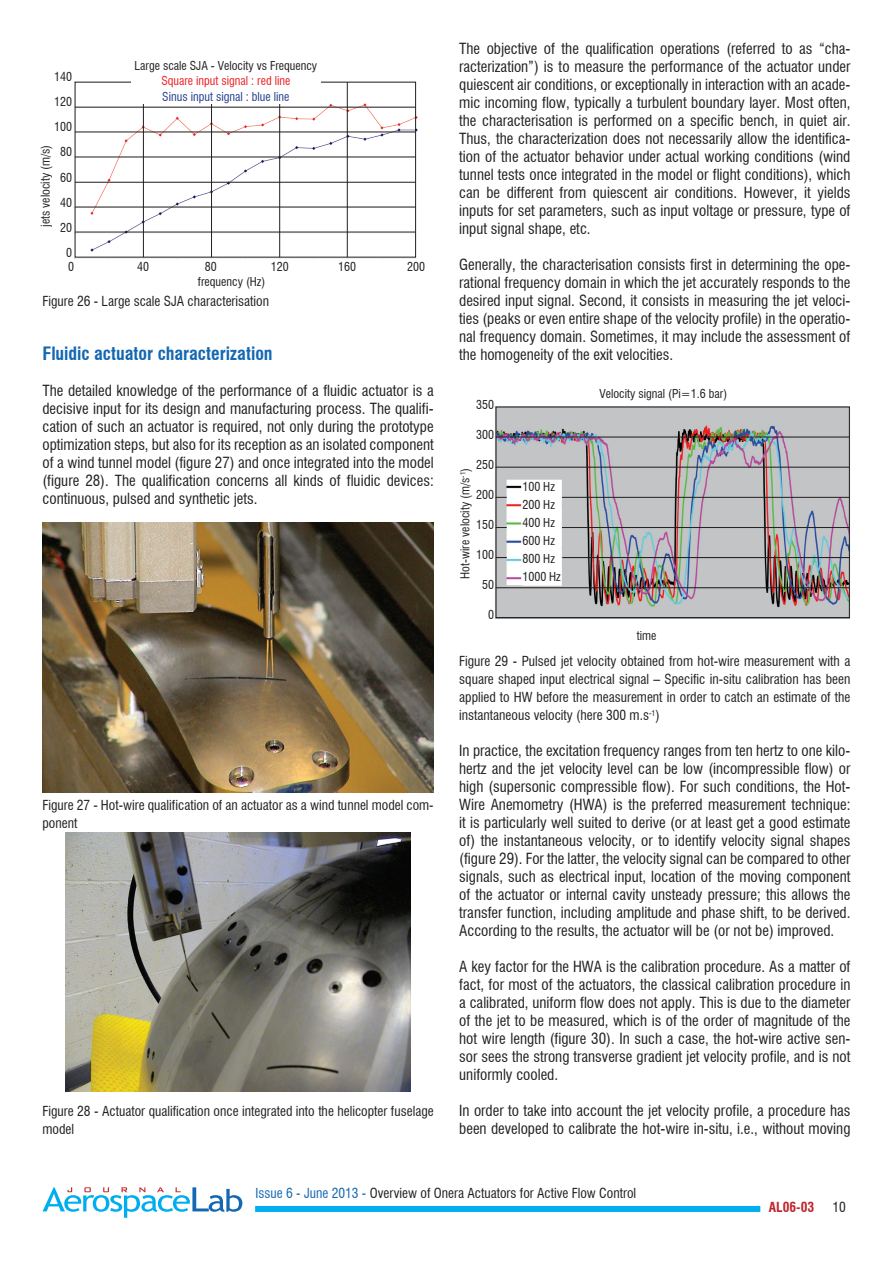
<style>
.page{position:relative;width:893px;height:1263px;background:#fff}
.page>*{position:absolute;margin:0;border:0;box-sizing:border-box;transform-origin:0 0}
.t1{font:700 condensed 18px "Swiss 721 BT";color:#1468b3}
.t2{font:condensed 15px/18px "Swiss 721 BT";color:#231f20;text-align:justify}
.t3{font:condensed 13.5px/18px "Swiss 721 BT";color:#231f20}
.t4{font:700 condensed 13.5px "Swiss 721 BT";color:#c0262d}
.t5{font:condensed 12px/25.2px "Swiss 721 BT";color:#231f20;text-align:right}
.t6{font:condensed 12px "Swiss 721 BT";color:#ee1f23}
.t7{font:condensed 12px "Swiss 721 BT";color:#253f8e}
.s1{color:#1468b3}
</style>
<div class="page">
<div style="left:255px;top:1206px;width:505px;height:6px;background:#00aeef"></div>
<svg style="left:43px;top:1187px;width:199px;height:31px"></svg>
<img style="left:73px;top:81px;width:345px;height:179px">
<hr style="left:75px;top:132px;width:341px;height:1px;background:#231f20">
<hr style="left:75px;top:157px;width:341px;height:1px;background:#231f20">
<hr style="left:75px;top:182px;width:341px;height:1px;background:#231f20">
<hr style="left:75px;top:207px;width:341px;height:1px;background:#231f20">
<hr style="left:75px;top:232px;width:341px;height:1px;background:#231f20">
<hr style="left:75px;top:107px;width:341px;height:1px;background:#231f20">
<hr style="left:143px;top:82px;width:1px;height:175px;background:#231f20">
<hr style="left:211px;top:82px;width:1px;height:175px;background:#231f20">
<hr style="left:279px;top:82px;width:1px;height:175px;background:#231f20">
<hr style="left:347px;top:82px;width:1px;height:175px;background:#231f20">
<img style="left:43px;top:522px;width:391px;height:270px">
<img style="left:65px;top:832px;width:346px;height:260px">
<img style="left:493px;top:406px;width:357px;height:213px">
<div style="left:496px;top:407px;width:353px;height:211px;border:1px solid #231f20"></div>
<hr style="left:496px;top:437px;width:353px;height:1px;background:#231f20">
<hr style="left:496px;top:467px;width:353px;height:1px;background:#231f20">
<hr style="left:562px;top:497px;width:287px;height:1px;background:#231f20">
<hr style="left:562px;top:527px;width:287px;height:1px;background:#231f20">
<hr style="left:562px;top:557px;width:287px;height:1px;background:#231f20">
<hr style="left:496px;top:587px;width:353px;height:1px;background:#231f20">
<div style="left:131px;top:55px;width:190px;height:49px;background:#fff"></div>
<p class="t5" style="left:54px;top:64px;width:19px">140<br>120<br>100<br>80<br>60<br>40<br>20<br>0</p>
<p class="t5" style="left:33px;top:227px;width:84px;rotate:-90deg">jets velocity (m/s)</p>
<p class="t5" style="left:135px;top:54px;width:184px">Large scale SJA - Velocity vs Frequency</p>
<p class="t6" style="left:161px;top:74px;width:131px">Square input signal : red line</p>
<p class="t7" style="left:162px;top:89px;width:129px">Sinus input signal : blue line</p>
<p class="t5" style="left:68px;top:254px;width:7px">0</p>
<p class="t5" style="left:137px;top:254px;width:13px">40</p>
<p class="t5" style="left:205px;top:254px;width:13px">80</p>
<p class="t5" style="left:271px;top:254px;width:19px">120</p>
<p class="t5" style="left:338px;top:254px;width:19px">160</p>
<p class="t5" style="left:407px;top:254px;width:19px">200</p>
<p class="t5" style="left:198px;top:269px;width:69px">frequency (Hz)</p>
<p class="t3" style="left:43px;top:292px;width:228px">Figure 26 - Large scale SJA characterisation</p>
<p class="t1" style="left:43px;top:343px;width:232px">Fluidic actuator characterization</p>
<p class="t2" style="left:43px;top:382px;width:393px">The detailed knowledge of the performance of a fluidic actuator is a decisive input for its design and manufacturing process. The qualifi&shy;cation of such an actuator is required, not only during the prototype optimization steps, but also for its reception as an isolated component of a wind tunnel model (figure 27) and once integrated into the model (figure 28). The qualification concerns all kinds of fluidic devices: continuous, pulsed and synthetic jets.</p>
<p class="t3" style="left:43px;top:796px;width:393px">Figure 27 - Hot-wire qualification of an actuator as a wind tunnel model com&shy;ponent</p>
<p class="t3" style="left:43px;top:1102px;width:393px">Figure 28 - Actuator qualification once integrated into the helicopter fuselage model</p>
<p class="t2" style="left:459px;top:40px;width:393px">The objective of the qualification operations (referred to as “cha&shy;racterization”) is to measure the performance of the actuator under quiescent air conditions, or exceptionally in interaction with an acade&shy;mic incoming flow, typically a turbulent boundary layer. Most often, the characterisation is performed on a specific bench, in quiet air.<br>Thus, the characterization does not necessarily allow the identifica&shy;tion of the actuator behavior under actual working conditions (wind tunnel tests once integrated in the model or flight conditions), which can be different from quiescent air conditions. However, it yields inputs for set parameters, such as input voltage or pressure, type of input signal shape, etc.</p>
<p class="t2" style="left:459px;top:256px;width:393px">Generally, the characterisation consists first in determining the ope&shy;rational frequency domain in which the jet accurately responds to the desired input signal. Second, it consists in measuring the jet veloci&shy;ties (peaks or even entire shape of the velocity profile) in the operatio&shy;nal frequency domain. Sometimes, it may include the assessment of the homogeneity of the exit velocities.</p>
<p class="t5" style="left:476px;top:392px;width:19px">350</p>
<p class="t5" style="left:476px;top:422px;width:19px">300</p>
<p class="t5" style="left:476px;top:452px;width:19px">250</p>
<p class="t5" style="left:476px;top:482px;width:19px">200</p>
<p class="t5" style="left:476px;top:512px;width:19px">150</p>
<p class="t5" style="left:476px;top:542px;width:19px">100</p>
<p class="t5" style="left:482px;top:572px;width:13px">50</p>
<p class="t5" style="left:488px;top:602px;width:7px">0</p>
<p class="t5" style="left:452px;top:579px;width:112px;rotate:-90deg">Hot-wire velocity (m/s<sup>-1</sup>)</p>
<p class="t5" style="left:522px;top:477px;width:40px;line-height:18px;text-align:left">100 Hz<br>200 Hz<br>400 Hz<br>600 Hz<br>800 Hz<br>1000 Hz</p>
<p class="t5" style="left:600px;top:381px;width:129px">Velocity signal (Pi=1.6 bar)</p>
<p class="t5" style="left:637px;top:623px;width:21px">time</p>
<p class="t3" style="left:459px;top:652px;width:393px;text-align:justify">Figure 29 - Pulsed jet velocity obtained from hot-wire measurement with a square shaped input electrical signal – Specific in-situ calibration has been applied to HW before the measurement in order to catch an estimate of the instantaneous velocity (here 300 m.s<sup>-1</sup>)</p>
<p class="t2" style="left:459px;top:742px;width:393px">In practice, the excitation frequency ranges from ten hertz to one kilo&shy;hertz and the jet velocity level can be low (incompressible flow) or high (supersonic compressible flow). For such conditions, the Hot-Wire Anemometry (HWA) is the preferred measurement technique: it is particularly well suited to derive (or at least get a good estimate of) the instantaneous velocity, or to identify velocity signal shapes (figure 29). For the latter, the velocity signal can be compared to other signals, such as electrical input, location of the moving component of the actuator or internal cavity unsteady pressure; this allows the transfer function, including amplitude and phase shift, to be derived.<br>According to the results, the actuator will be (or not be) improved.</p>
<p class="t2" style="left:459px;top:958px;width:393px">A key factor for the HWA is the calibration procedure. As a matter of fact, for most of the actuators, the classical calibration procedure in a calibrated, uniform flow does not apply. This is due to the diameter of the jet to be measured, which is of the order of magnitude of the hot wire length (figure 30). In such a case, the hot-wire active sen&shy;sor sees the strong transverse gradient jet velocity profile, and is not uniformly cooled.</p>
<p class="t2" style="left:459px;top:1102px;width:393px">In order to take into account the jet velocity profile, a procedure has been developed to calibrate the hot-wire in-situ, i.e., without moving</p>
<p class="t3" style="left:255px;top:1183px;width:382px"><span class="s1">Issue 6 - June 2013 -</span> Overview of Onera Actuators for Active Flow Control</p>
<p class="t4" style="left:769px;top:1199px;width:47px">AL06-03</p>
<p class="t3" style="left:832px;top:1198px;width:15px">10</p>
</div>
